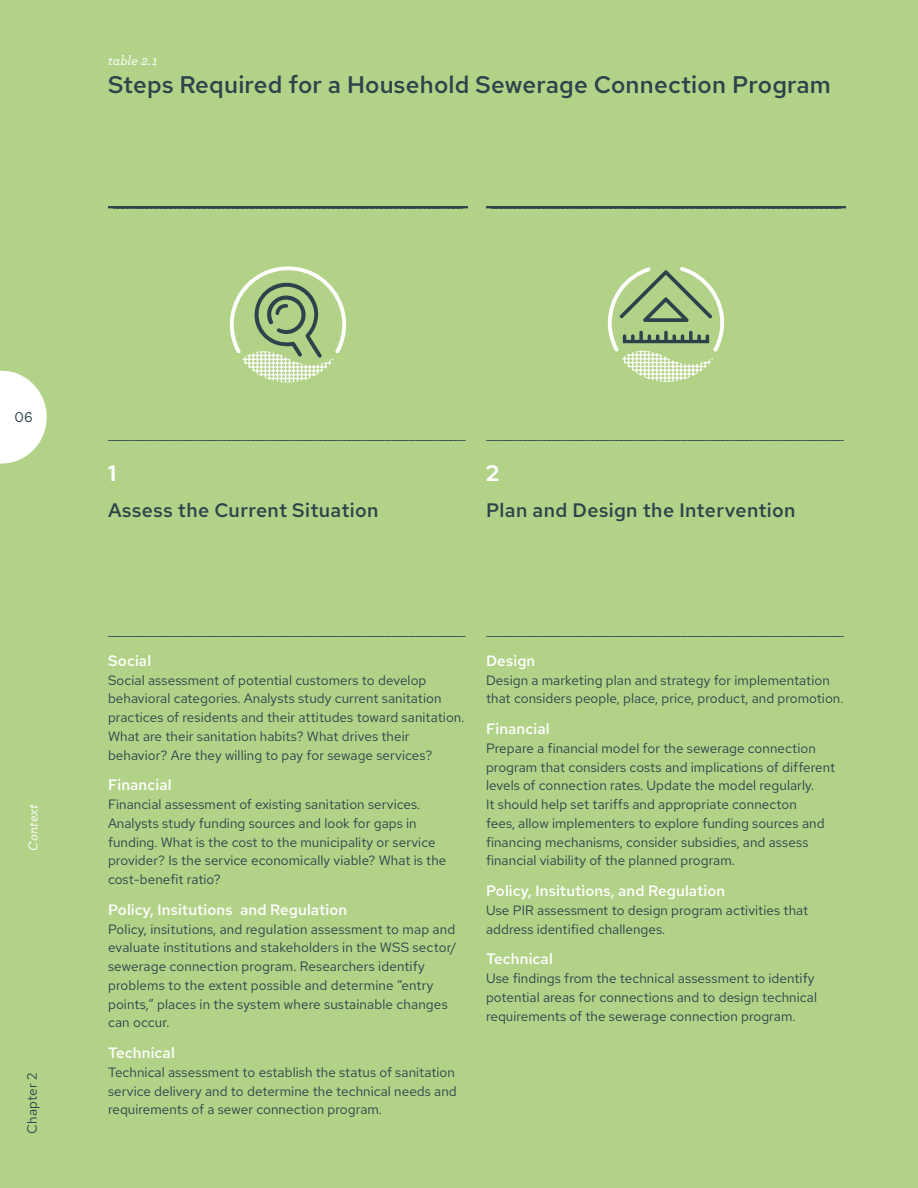
<style>
.page{position:relative;width:918px;height:1188px;background:#b2d288}
.page>*{position:absolute;margin:0;border:0;box-sizing:border-box;transform-origin:0 0}
.t1{font:500 24px "Red Hat Text";letter-spacing:.01em;color:#2d434b}
.t2{font:700 22.5px "Red Hat Display";color:#fff}
.t3{font:500 19.5px "Red Hat Text";letter-spacing:.02em;color:#2d434b}
.t4{font:500 15px "Red Hat Text";letter-spacing:.01em;color:#fff}
.t5{font:500 15px "Archer Pro";color:#2d434b}
.t6{font:13.5px/18.8px "Red Hat Text";letter-spacing:.005em;color:#2d434b}
.t7{font:italic 500 13.5px "Archer Pro";letter-spacing:.01em;color:#fff}
.s1{color:#b2d288}
</style>
<div class="page">
<svg style="left:0;top:371px;width:47px;height:92px"></svg>
<svg style="left:608px;top:267px;width:116px;height:115px"></svg>
<svg style="left:230px;top:266px;width:116px;height:116px"></svg>
<svg style="left:108px;top:206px;width:360px;height:2px"></svg>
<svg style="left:486px;top:206px;width:360px;height:2px"></svg>
<p class="t7" style="left:108px;top:50px;width:51px">table 2.1</p>
<h1 class="t1" style="left:108px;top:69px;width:724px">Steps Required for a Household Sewerage Connection Program</h1>
<p class="t5" style="left:14px;top:406px;width:20px">06</p>
<p class="t7" style="left:23px;top:850px;width:48px;rotate:-90deg">Context</p>
<p class="t6" style="left:23px;top:1134px;width:63px;rotate:-90deg">Chapter 2</p>
<p class="t6" style="left:108px;top:424px;width:359px">__________________________________________________________________________</p>
<h2 class="t2" style="left:108px;top:458px;width:9px">1</h2>
<h3 class="t3" style="left:108px;top:497px;width:272px">Assess the Current Situation</h3>
<p class="t6" style="left:486px;top:424px;width:359px">__________________________________________________________________________</p>
<h2 class="t2" style="left:486px;top:458px;width:14px">2</h2>
<h3 class="t3" style="left:486px;top:497px;width:311px">Plan and Design the Intervention</h3>
<p class="t6" style="left:108px;top:621px;width:359px">__________________________________________________________________________</p>
<p class="t4" style="left:108px;top:651px;width:45px">Social</p>
<p class="t6" style="left:108px;top:670px;width:358px">Social assessment of potential customers to develop behavioral categories. Analysts study current sanitation practices of residents and their attitudes toward sanitation.<br>What are their sanitation habits? What drives their behavior? Are they willing to pay for sewage services?</p>
<p class="t4" style="left:108px;top:775px;width:65px">Financial</p>
<p class="t6" style="left:108px;top:795px;width:340px">Financial assessment of existing sanitation services.<br>Analysts study funding sources and look for gaps in funding. What is the cost to the municipality or service provider? Is the service economically viable? What is the cost-benefit ratio?</p>
<p class="t4" style="left:108px;top:900px;width:241px">Policy, Insitutions<span class="s1">,</span> and Regulation</p>
<p class="t6" style="left:108px;top:919px;width:350px">Policy, insitutions, and regulation assessment to map and evaluate institutions and stakeholders in the WSS sector/ sewerage connection program. Researchers identify problems to the extent possible and determine “entry points,” places in the system where sustainable changes can occur.</p>
<p class="t4" style="left:108px;top:1043px;width:68px">Technical</p>
<p class="t6" style="left:108px;top:1063px;width:350px">Technical assessment to establish the status of sanitation service delivery and to determine the technical needs and requirements of a sewer connection program.</p>
<p class="t6" style="left:486px;top:621px;width:359px">__________________________________________________________________________</p>
<p class="t4" style="left:486px;top:651px;width:51px">Design</p>
<p class="t6" style="left:486px;top:670px;width:359px">Design a marketing plan and strategy for implementation that considers people, place, price, product, and promotion.</p>
<p class="t4" style="left:486px;top:719px;width:65px">Financial</p>
<p class="t6" style="left:486px;top:739px;width:351px">Prepare a financial model for the sewerage connection program that considers costs and implications of different levels of connection rates. Update the model regularly.<br>It should help set tariffs and appropriate connecton<br>fees, allow implementers to explore funding sources and financing mechanisms, consider subsidies, and assess financial viability of the planned program.</p>
<p class="t4" style="left:486px;top:881px;width:241px">Policy, Insitutions, and Regulation</p>
<p class="t6" style="left:486px;top:901px;width:324px">Use PIR assessment to design program activities that address identified challenges.</p>
<p class="t4" style="left:486px;top:949px;width:68px">Technical</p>
<p class="t6" style="left:486px;top:969px;width:333px">Use findings from the technical assessment to identify potential areas for connections and to design technical requirements of the sewerage connection program.</p>
</div>
